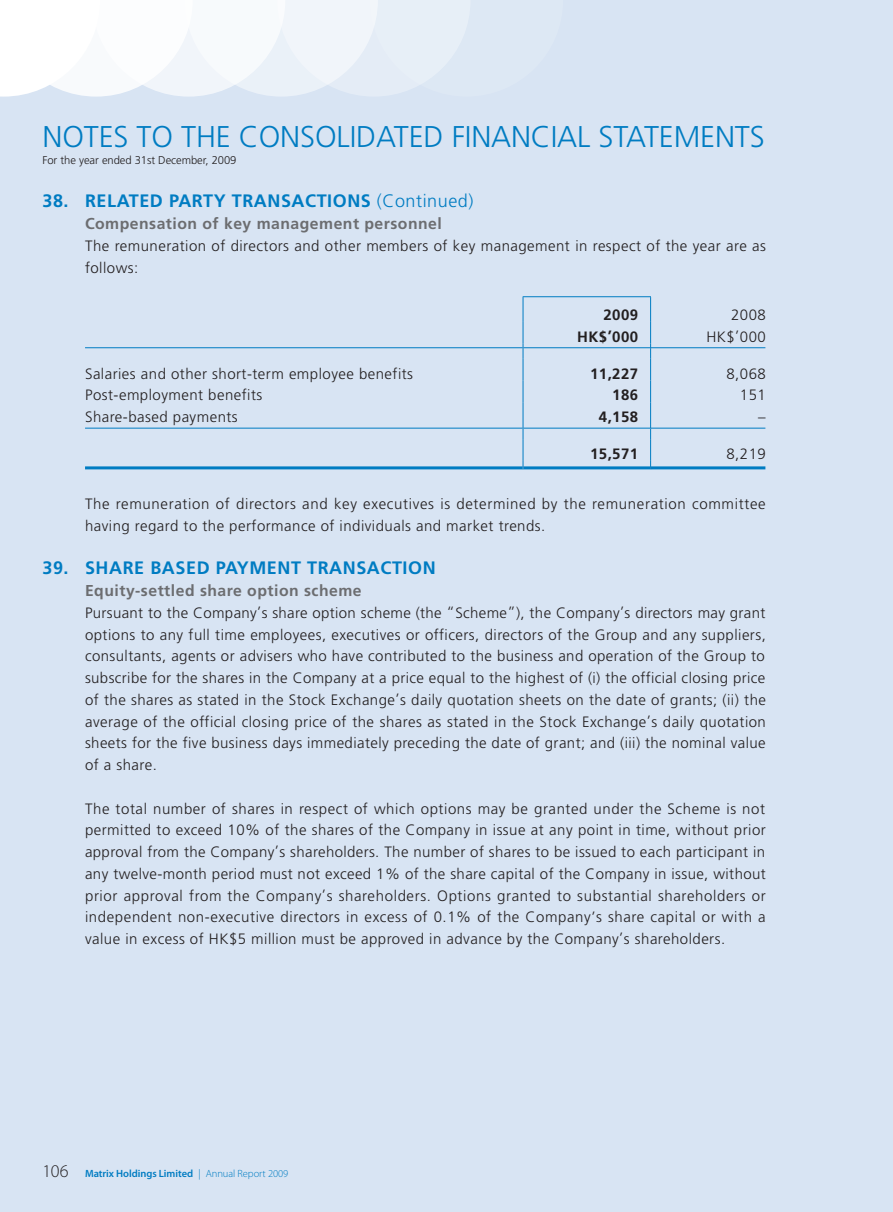
<style>
.page{position:relative;width:893px;height:1212px;background:#d8e4f3}
.page>*{position:absolute;margin:0;border:0;box-sizing:border-box;transform-origin:0 0}
.t1{font:300 30px "Frutiger LT Std";letter-spacing:-.005em;color:#007cc2}
.Heading_1{font:700 18px "Frutiger LT Std";letter-spacing:.03em;color:#007cc2}
.Heading_2{font:700 15.75px "Frutiger LT Std";color:#6c6d70}
.Body_Text{font:300 15px/21.8px "Frutiger LT Std";letter-spacing:.03em;color:#231f20}
.Body_Text-2{font:700 15px "Frutiger LT Std";letter-spacing:.03em;color:#231f20}
.t2{font:300 11.25px "Frutiger LT Std";letter-spacing:-.005em;color:#231f20}
.t3{font:600 10.5px "Myriad Pro";letter-spacing:-.005em;color:#007cc2}
.s1{font-weight:300}
.s2{font-weight:300;font-size:18px;color:#231f20}
</style>
<div class="page">
<svg style="left:0;top:0;width:470px;height:97px"></svg>
<hr style="left:523px;top:296px;width:128px;height:1px;background:#007cc2">
<svg style="left:523px;top:297px;width:1px;height:169px"></svg>
<svg style="left:650px;top:297px;width:1px;height:172px"></svg>
<hr style="left:85px;top:347px;width:438px;height:1px;background:#007cc2">
<hr style="left:523px;top:347px;width:127px;height:1px;background:#007cc2">
<hr style="left:651px;top:347px;width:114px;height:1px;background:#007cc2">
<hr style="left:85px;top:428px;width:438px;height:1px;background:#007cc2">
<hr style="left:523px;top:428px;width:127px;height:1px;background:#007cc2">
<hr style="left:651px;top:428px;width:114px;height:1px;background:#007cc2">
<hr style="left:85px;top:466px;width:438px;height:3px;background:#007cc2">
<hr style="left:523px;top:466px;width:127px;height:3px;background:#007cc2">
<hr style="left:651px;top:466px;width:114px;height:3px;background:#007cc2">
<h1 class="t1" style="left:43px;top:119px;width:724px">NOTES TO THE CONSOLIDATED FINANCIAL STATEMENTS</h1>
<p class="t2" style="left:42px;top:154px;width:196px">For the year ended 31st December, 2009</p>
<p class="Heading_1" style="left:43px;top:191px;width:432px">38. RELATED PARTY TRANSACTIONS <span class="s1">(Continued)</span></p>
<p class="Heading_2" style="left:85px;top:214px;width:358px">Compensation of key management personnel</p>
<p class="Body_Text" style="left:85px;top:235px;width:682px">The remuneration of directors and other members of key management in respect of the year are as follows:</p>
<p class="Body_Text-2" style="left:603px;top:306px;width:36px">2009</p>
<p class="Body_Text" style="left:731px;top:304px;width:36px">2008</p>
<p class="Body_Text-2" style="left:577px;top:328px;width:63px">HK$’000</p>
<p class="Body_Text" style="left:706px;top:326px;width:61px">HK$’000</p>
<p class="Body_Text" style="left:85px;top:363px;width:330px">Salaries and other short-term employee benefits</p>
<p class="Body_Text-2" style="left:590px;top:365px;width:50px">11,227</p>
<p class="Body_Text" style="left:726px;top:363px;width:41px">8,068</p>
<p class="Body_Text" style="left:85px;top:384px;width:179px">Post-employment benefits</p>
<p class="Body_Text-2" style="left:612px;top:386px;width:27px">186</p>
<p class="Body_Text" style="left:740px;top:384px;width:27px">151</p>
<p class="Body_Text" style="left:85px;top:406px;width:154px">Share-based payments</p>
<p class="Body_Text-2" style="left:599px;top:408px;width:41px">4,158</p>
<p class="Body_Text" style="left:758px;top:406px;width:9px">–</p>
<p class="Body_Text-2" style="left:590px;top:445px;width:50px">15,571</p>
<p class="Body_Text" style="left:726px;top:443px;width:41px">8,219</p>
<p class="Body_Text" style="left:85px;top:493px;width:682px">The remuneration of directors and key executives is determined by the remuneration committee having regard to the performance of individuals and market trends.</p>
<p class="Heading_1" style="left:43px;top:557px;width:395px">39. SHARE BASED PAYMENT TRANSACTION</p>
<p class="Heading_2" style="left:85px;top:581px;width:278px">Equity-settled share option scheme</p>
<p class="Body_Text" style="left:85px;top:602px;width:682px;text-align:justify">Pursuant to the Company’s share option scheme (the “Scheme”), the Company’s directors may grant options to any full time employees, executives or officers, directors of the Group and any suppliers, consultants, agents or advisers who have contributed to the business and operation of the Group to subscribe for the shares in the Company at a price equal to the highest of (i) the official closing price of the shares as stated in the Stock Exchange’s daily quotation sheets on the date of grants; (ii) the average of the official closing price of the shares as stated in the Stock Exchange’s daily quotation sheets for the five business days immediately preceding the date of grant; and (iii) the nominal value of a share.</p>
<p class="Body_Text" style="left:85px;top:798px;width:682px;text-align:justify">The total number of shares in respect of which options may be granted under the Scheme is not permitted to exceed 10% of the shares of the Company in issue at any point in time, without prior approval from the Company’s shareholders. The number of shares to be issued to each participant in any twelve-month period must not exceed 1% of the share capital of the Company in issue, without prior approval from the Company’s shareholders. Options granted to substantial shareholders or independent non-executive directors in excess of 0.1% of the Company’s share capital or with a value in excess of HK$5 million must be approved in advance by the Company’s shareholders.</p>
<p class="t3" style="left:42px;top:1166px;width:248px"><span class="s2">106</span> Matrix Holdings Limited <span class="s1">| Annual Report 2009</span></p>
</div>
